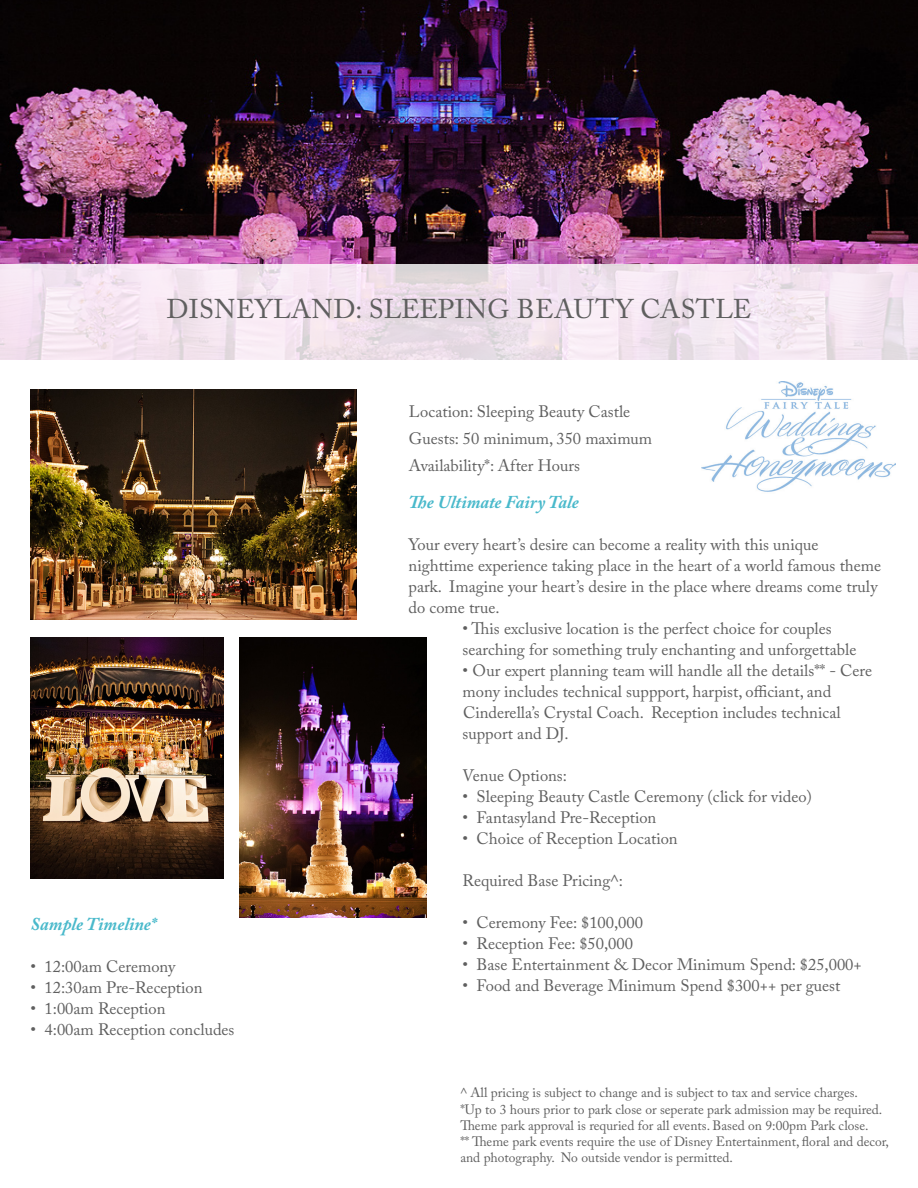
<style>
.page{position:relative;width:918px;height:1188px;background:#fff}
.page>*{position:absolute;margin:0;border:0;box-sizing:border-box;transform-origin:0 0}
.t1{font:27px "Adobe Caslon Pro";letter-spacing:.015em;color:#5f5f5f}
.t2{font:italic 700 18px "Adobe Caslon Pro";color:#49b9cb}
.t3{font:16.5px/21px "Adobe Caslon Pro";color:#5f5f5f}
.t4{font:13.5px/16.2px "Adobe Caslon Pro";color:#5f5f5f}
</style>
<div class="page">
<img style="left:0;top:0;width:918px;height:264px">
<svg style="left:0;top:264px;width:918px;height:96px;background:#f1e3ed"></svg>
<img style="left:31px;top:389px;width:325px;height:231px">
<img style="left:31px;top:637px;width:192px;height:242px">
<img style="left:701px;top:382px;width:195px;height:110px">
<img style="left:239px;top:637px;width:187px;height:280px">
<p class="t1" style="left:166px;top:293px;width:587px">DISNEYLAND: SLEEPING BEAUTY CASTLE</p>
<p class="t2" style="left:31px;top:914px;width:127px">Sample Timeline*</p>
<p class="t3" style="left:31px;top:956px;width:146px">• 12:00am Ceremony</p>
<p class="t3" style="left:31px;top:977px;width:173px">• 12:30am Pre-Reception</p>
<p class="t3" style="left:31px;top:998px;width:136px">• 1:00am Reception</p>
<p class="t3" style="left:31px;top:1019px;width:205px">• 4:00am Reception concludes</p>
<p class="t3" style="left:409px;top:401px;width:223px">Location: Sleeping Beauty Castle</p>
<p class="t3" style="left:409px;top:428px;width:245px">Guests: 50 minimum, 350 maximum</p>
<p class="t3" style="left:409px;top:455px;width:173px">Availability*: After Hours</p>
<p class="t2" style="left:409px;top:491px;width:172px">The Ultimate Fairy Tale</p>
<p class="t3" style="left:409px;top:534px;width:474px">Your every heart’s desire can become a reality with this unique nighttime experience taking place in the heart of a world famous theme park. Imagine your heart’s desire in the place where dreams come truly do come true.</p>
<p class="t3" style="left:463px;top:618px;width:371px">• This exclusive location is the perfect choice for couples</p>
<p class="t3" style="left:463px;top:639px;width:395px">searching for something truly enchanting and unforgettable</p>
<p class="t3" style="left:463px;top:660px;width:411px">• Our expert planning team will handle all the details** - Cere mony includes technical suppport, harpist, officiant, and</p>
<p class="t3" style="left:463px;top:702px;width:379px">Cinderella’s Crystal Coach. Reception includes technical</p>
<p class="t3" style="left:463px;top:723px;width:108px">support and DJ.</p>
<p class="t3" style="left:463px;top:765px;width:106px">Venue Options:</p>
<p class="t3" style="left:463px;top:786px;width:351px">• Sleeping Beauty Castle Ceremony (click for video)</p>
<p class="t3" style="left:463px;top:807px;width:195px">• Fantasyland Pre-Reception</p>
<p class="t3" style="left:463px;top:828px;width:217px">• Choice of Reception Location</p>
<p class="t3" style="left:463px;top:870px;width:162px">Required Base Pricing^:</p>
<p class="t3" style="left:463px;top:912px;width:182px">• Ceremony Fee: $100,000</p>
<p class="t3" style="left:463px;top:933px;width:172px">• Reception Fee: $50,000</p>
<p class="t3" style="left:463px;top:954px;width:401px">• Base Entertainment &amp; Decor Minimum Spend: $25,000+</p>
<p class="t3" style="left:463px;top:975px;width:379px">• Food and Beverage Minimum Spend $300++ per guest</p>
<p class="t4" style="left:460px;top:1085px;width:399px">^ All pricing is subject to change and is subject to tax and service charges.</p>
<p class="t4" style="left:460px;top:1101px;width:424px">*Up to 3 hours prior to park close or seperate park admission may be required.</p>
<p class="t4" style="left:460px;top:1117px;width:410px">Theme park approval is requried for all events. Based on 9:00pm Park close.</p>
<p class="t4" style="left:460px;top:1133px;width:430px">** Theme park events require the use of Disney Entertainment, floral and decor, and photography. No outside vendor is permitted.</p>
</div>
